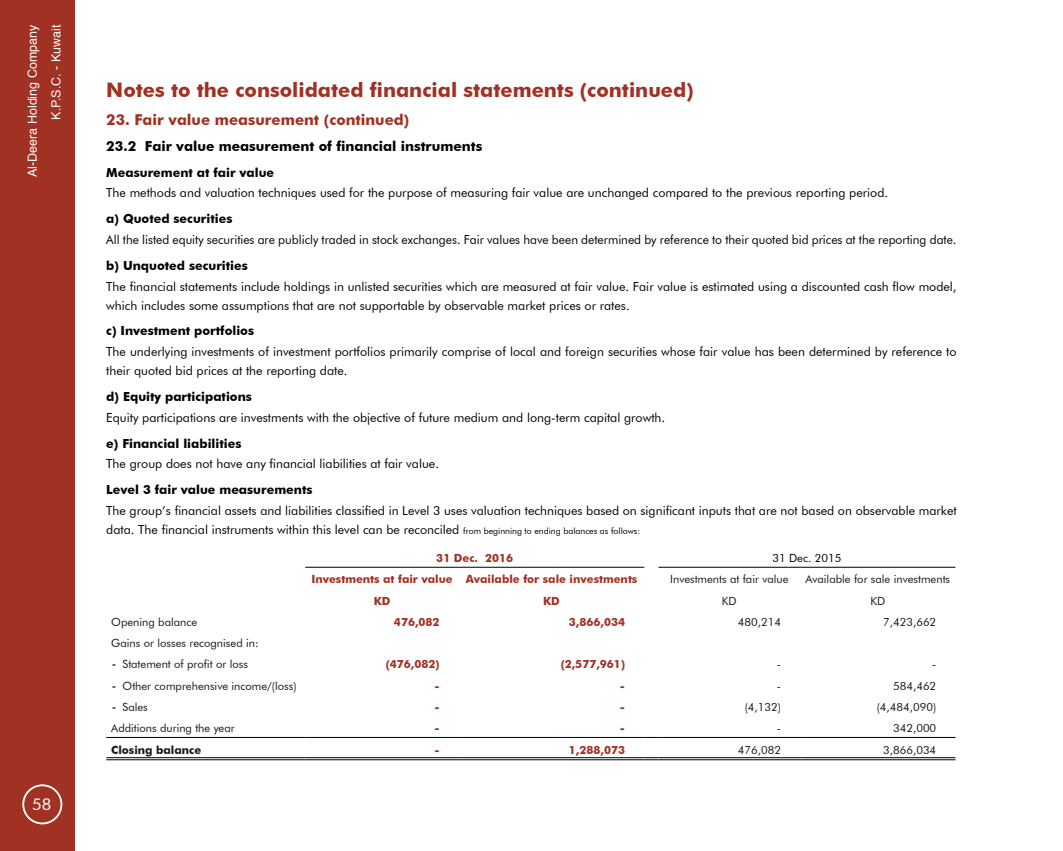
<style>
.page{position:relative;width:1063px;height:851px;background:#fff}
.page>*{position:absolute;margin:0;border:0;box-sizing:border-box;transform-origin:0 0}
.t1{font:700 20px "Futura BT";color:#a03123}
.t2{font:16.25px "Futura BT";color:#fff}
.t3{font:700 15px "Futura BT";color:#a03123}
.t4{font:700 13.75px "Futura BT";color:#000}
.t5{font:12.5px/18.8px "Futura BT";color:#000}
.t6{font:700 12.5px "Futura BT";color:#000}
.t7{font:12.5px/23.8px "Helvetica";color:#fff;text-align:right}
.t8{font:11.25px "Futura BT";color:#1a171b}
.t9{font:700 11.25px "Futura BT";color:#a03123}
.t10{font:700 11.25px "Futura BT";color:#1a171b}
.t11{font:11.25px "Futura BT";color:#000}
.s1{font-size:8.75px}
.s2{font-family:"Frutiger";font-weight:700;font-style:italic}
</style>
<div class="page">
<div style="left:0;top:0;width:75px;height:850px;background:#a03123"></div>
<div style="left:22px;top:784px;width:40px;height:40px;border:2px solid #fff;border-radius:50%"></div>
<hr style="left:305px;top:567px;width:154px;height:1px;background:#000">
<hr style="left:459px;top:567px;width:185px;height:1px;background:#000">
<hr style="left:658px;top:567px;width:142px;height:1px;background:#000">
<hr style="left:800px;top:567px;width:155px;height:1px;background:#000">
<hr style="left:106px;top:737px;width:199px;height:1px;background:#000">
<hr style="left:305px;top:737px;width:154px;height:1px;background:#000">
<hr style="left:459px;top:737px;width:185px;height:1px;background:#000">
<svg style="left:644px;top:737px;width:14px;height:1px"></svg>
<hr style="left:658px;top:737px;width:142px;height:1px;background:#000">
<hr style="left:800px;top:737px;width:155px;height:1px;background:#000">
<hr style="left:106px;top:757px;width:199px;height:1px;background:#000">
<hr style="left:106px;top:759px;width:199px;height:1px;background:#000">
<hr style="left:305px;top:757px;width:154px;height:1px;background:#000">
<hr style="left:305px;top:759px;width:154px;height:1px;background:#000">
<hr style="left:459px;top:757px;width:185px;height:1px;background:#000">
<hr style="left:459px;top:759px;width:185px;height:1px;background:#000">
<svg style="left:644px;top:757px;width:14px;height:3px"></svg>
<hr style="left:658px;top:757px;width:142px;height:1px;background:#000">
<hr style="left:658px;top:759px;width:142px;height:1px;background:#000">
<hr style="left:800px;top:757px;width:155px;height:1px;background:#000">
<hr style="left:800px;top:759px;width:155px;height:1px;background:#000">
<p class="t7" style="left:21px;top:177px;width:154px;rotate:-90deg">Al-Deera Holding Company<br>K.P.S.C. - Kuwait</p>
<h2 class="t2" style="left:32px;top:793px;width:21px">58</h2>
<h1 class="t1" style="left:106px;top:78px;width:589px">Notes to the consolidated financial statements (continued)</h1>
<p class="t3" style="left:106px;top:110px;width:304px">23. Fair value measurement (continued)</p>
<p class="t4" style="left:106px;top:137px;width:378px">23.2 Fair value measurement of financial instruments</p>
<p class="t6" style="left:106px;top:164px;width:169px">Measurement at fair value</p>
<p class="t5" style="left:106px;top:183px;width:783px">The methods and valuation techniques used for the purpose of measuring fair value are unchanged compared to the previous reporting period.</p>
<p class="t6" style="left:106px;top:211px;width:128px">a) Quoted securities</p>
<p class="t5" style="left:106px;top:230px;width:852px">All the listed equity securities are publicly traded in stock exchanges. Fair values have been determined by reference to their quoted bid prices at the reporting date.</p>
<p class="t6" style="left:106px;top:258px;width:143px">b) Unquoted securities</p>
<p class="t5" style="left:106px;top:277px;width:852px">The financial statements include holdings in unlisted securities which are measured at fair value. Fair value is estimated using a discounted cash flow model, which includes some assumptions that are not supportable by observable market prices or rates.</p>
<p class="t6" style="left:106px;top:323px;width:149px">c) Investment portfolios</p>
<p class="t5" style="left:106px;top:342px;width:852px">The underlying investments of investment portfolios primarily comprise of local and foreign securities whose fair value has been determined by reference to their quoted bid prices at the reporting date.</p>
<p class="t6" style="left:106px;top:389px;width:147px">d) Equity participations</p>
<p class="t5" style="left:106px;top:407px;width:560px">Equity participations are investments with the objective of future medium and long-term capital growth.</p>
<p class="t6" style="left:106px;top:435px;width:137px">e) Financial liabilities</p>
<p class="t5" style="left:106px;top:454px;width:334px">The group does not have any financial liabilities at fair value.</p>
<p class="t6" style="left:106px;top:482px;width:208px">Level 3 fair value measurements</p>
<p class="t5" style="left:106px;top:501px;width:852px">The group’s financial assets and liabilities classified in Level 3 uses valuation techniques based on significant inputs that are not based on observable market data. The financial instruments within this level can be reconciled <span class="s1">from beginning to ending balances as follows:</span></p>
<p class="t9" style="left:436px;top:551px;width:78px">31 Dec. 2016</p>
<p class="t11" style="left:773px;top:551px;width:70px">31 Dec. 2015</p>
<p class="t9" style="left:311px;top:572px;width:328px">Investments at fair value Available for sale investments</p>
<p class="t8" style="left:670px;top:572px;width:120px">Investments at fair value</p>
<p class="t8" style="left:805px;top:572px;width:146px">Available for sale investments</p>
<p class="t9" style="left:374px;top:593px;width:18px">KD</p>
<p class="t9" style="left:543px;top:593px;width:18px">KD</p>
<p class="t8" style="left:722px;top:593px;width:16px">KD</p>
<p class="t8" style="left:870px;top:593px;width:16px">KD</p>
<p class="t8" style="left:111px;top:615px;width:88px">Opening balance</p>
<p class="t9" style="left:394px;top:615px;width:47px">476,082</p>
<p class="t9" style="left:569px;top:615px;width:58px">3,866,034</p>
<p class="t8" style="left:738px;top:615px;width:45px">480,214</p>
<p class="t8" style="left:883px;top:615px;width:55px">7,423,662</p>
<p class="t8" style="left:111px;top:636px;width:149px">Gains or losses recognised in:</p>
<p class="t8" style="left:112px;top:657px;width:138px"><span class="s2">-</span> Statement of profit or loss</p>
<p class="t9" style="left:386px;top:657px;width:55px">(476,082)</p>
<p class="t9" style="left:561px;top:657px;width:66px">(2,577,961)</p>
<p class="t8" style="left:777px;top:657px;width:6px">-</p>
<p class="t8" style="left:932px;top:657px;width:6px">-</p>
<p class="t8" style="left:112px;top:678px;width:186px"><span class="s2">-</span> Other comprehensive income/(loss)</p>
<p class="t9" style="left:435px;top:678px;width:7px">-</p>
<p class="t9" style="left:620px;top:678px;width:7px">-</p>
<p class="t8" style="left:777px;top:678px;width:6px">-</p>
<p class="t8" style="left:893px;top:678px;width:45px">584,462</p>
<p class="t8" style="left:112px;top:700px;width:37px"><span class="s2">-</span> Sales</p>
<p class="t9" style="left:435px;top:700px;width:7px">-</p>
<p class="t9" style="left:620px;top:700px;width:7px">-</p>
<p class="t8" style="left:745px;top:700px;width:38px">(4,132)</p>
<p class="t8" style="left:877px;top:700px;width:61px">(4,484,090)</p>
<p class="t8" style="left:111px;top:721px;width:125px">Additions during the year</p>
<p class="t9" style="left:435px;top:721px;width:7px">-</p>
<p class="t9" style="left:620px;top:721px;width:7px">-</p>
<p class="t8" style="left:777px;top:721px;width:6px">-</p>
<p class="t8" style="left:893px;top:721px;width:45px">342,000</p>
<p class="t10" style="left:111px;top:742px;width:92px">Closing balance</p>
<p class="t9" style="left:435px;top:742px;width:7px">-</p>
<p class="t9" style="left:569px;top:742px;width:58px">1,288,073</p>
<p class="t8" style="left:738px;top:742px;width:45px">476,082</p>
<p class="t8" style="left:883px;top:742px;width:55px">3,866,034</p>
</div>
